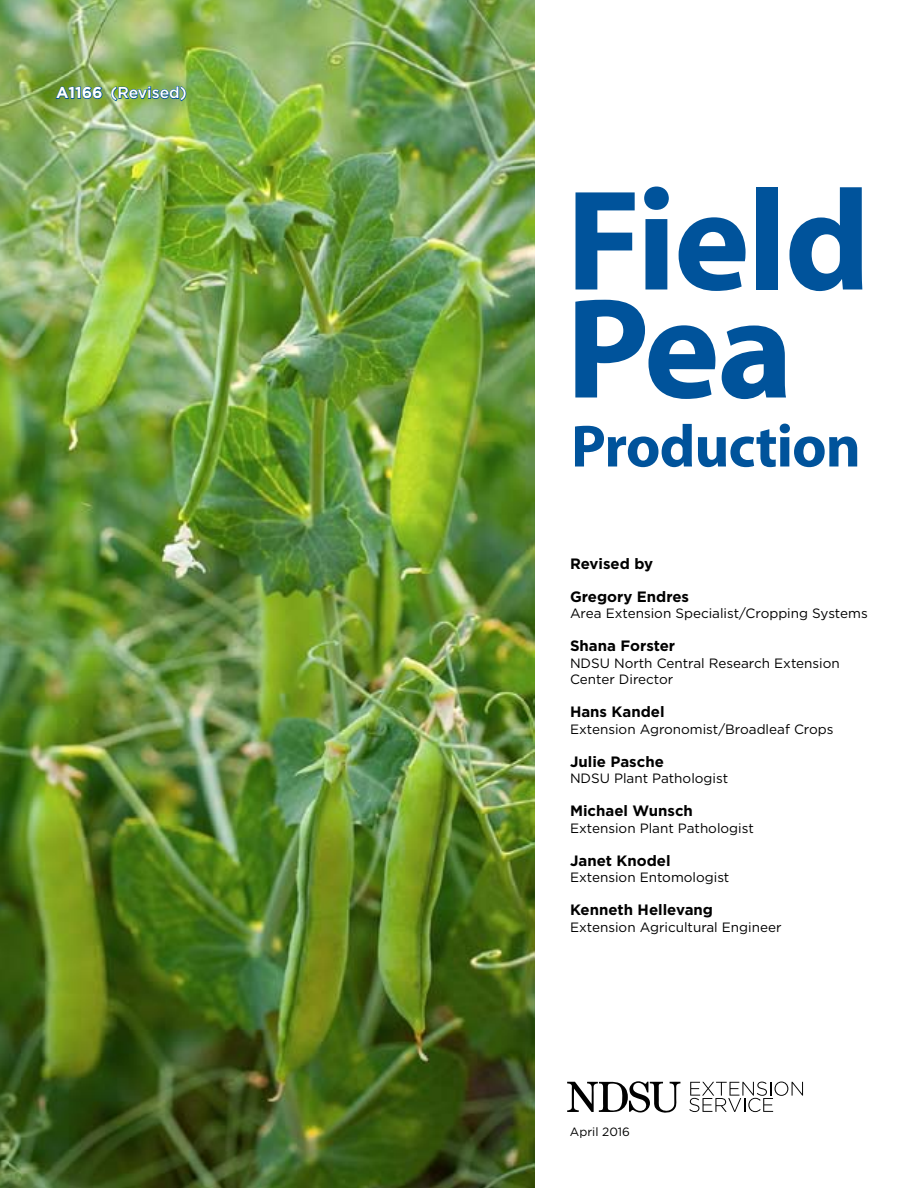
<style>
.page{position:relative;width:918px;height:1188px;background:#fff}
.page>*{position:absolute;margin:0;border:0;box-sizing:border-box;transform-origin:0 0}
.t1{font:144px/108px "Myriad Headline";color:#00539b}
.t2{font:60px "Myriad Headline";color:#00539b}
.t3{font:500 15.75px "Gotham";color:#fff}
.t4{font:700 15px "Gotham";color:#000}
.t5{font:13.5px/16.5px "Gotham";color:#000}
.t6{font:12px "Gotham";color:#000}
.s1{font-weight:700}
</style>
<div class="page">
<img style="left:0;top:0;width:534px;height:1188px">
<svg style="left:55px;top:86px;width:48px;height:14px"></svg>
<svg style="left:110px;top:85px;width:77px;height:17px"></svg>
<svg style="left:567px;top:1081px;width:113px;height:32px"></svg>
<svg style="left:689px;top:1082px;width:114px;height:30px"></svg>
<p class="t3" style="left:56px;top:82px;width:132px"><span class="s1">A1166</span> (Revised)</p>
<h1 class="t1" style="left:567px;top:192px;width:304px">Field<br>Pea</h1>
<h2 class="t2" style="left:572px;top:415px;width:290px">Production</h2>
<p class="t4" style="left:570px;top:554px;width:85px">Revised by</p>
<p class="t4" style="left:570px;top:587px;width:121px">Gregory Endres</p>
<p class="t5" style="left:570px;top:605px;width:299px">Area Extension Specialist/Cropping Systems</p>
<p class="t4" style="left:570px;top:636px;width:107px">Shana Forster</p>
<p class="t5" style="left:570px;top:654px;width:271px">NDSU North Central Research Extension<br>Center Director</p>
<p class="t4" style="left:570px;top:702px;width:96px">Hans Kandel</p>
<p class="t5" style="left:570px;top:720px;width:265px">Extension Agronomist/Broadleaf Crops</p>
<p class="t4" style="left:570px;top:752px;width:95px">Julie Pasche</p>
<p class="t5" style="left:570px;top:770px;width:160px">NDSU Plant Pathologist</p>
<p class="t4" style="left:570px;top:801px;width:125px">Michael Wunsch</p>
<p class="t5" style="left:570px;top:819px;width:185px">Extension Plant Pathologist</p>
<p class="t4" style="left:570px;top:851px;width:102px">Janet Knodel</p>
<p class="t5" style="left:570px;top:869px;width:161px">Extension Entomologist</p>
<p class="t4" style="left:570px;top:900px;width:145px">Kenneth Hellevang</p>
<p class="t5" style="left:570px;top:918px;width:213px">Extension Agricultural Engineer</p>
<p class="t6" style="left:570px;top:1124px;width:61px">April 2016</p>
</div>
